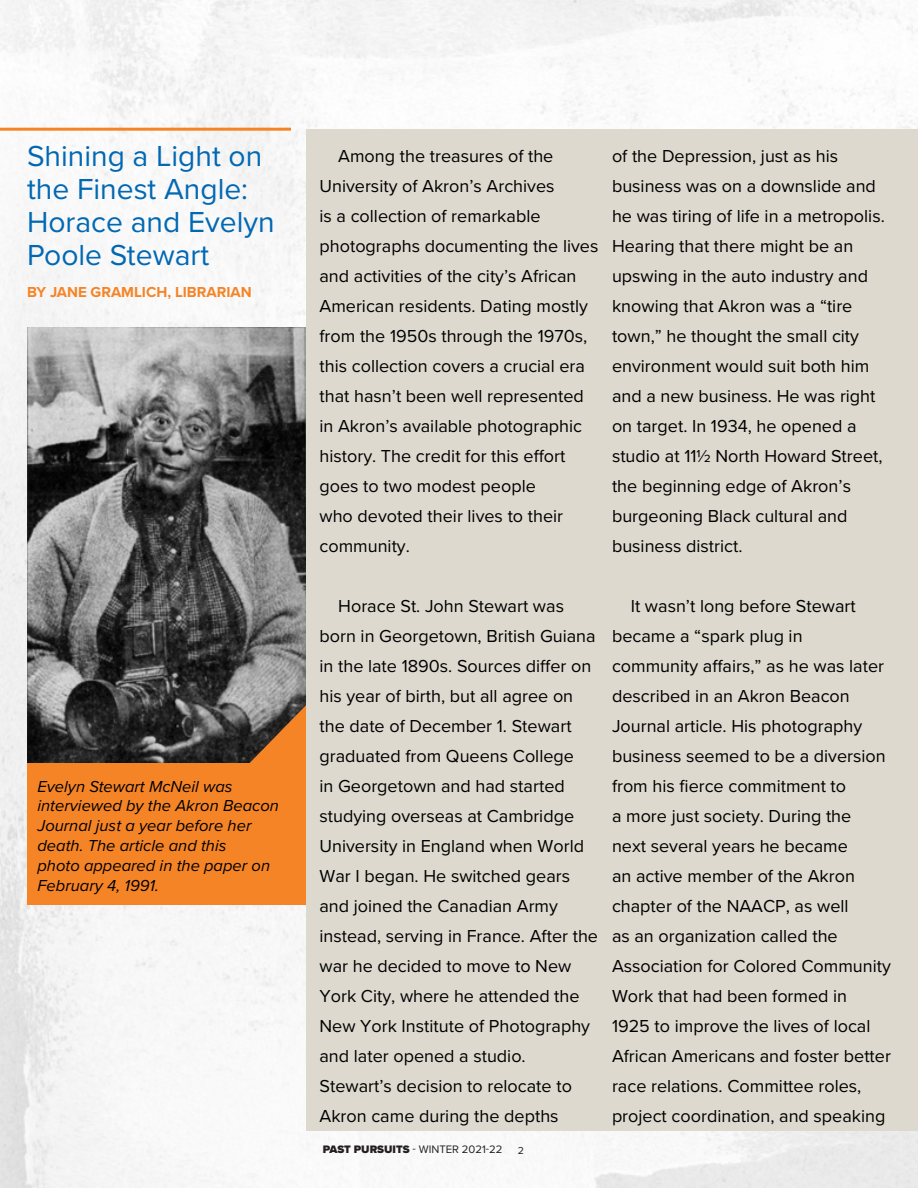
<style>
.page{position:relative;width:918px;height:1188px;background:#fff}
.page>*{position:absolute;margin:0;border:0;box-sizing:border-box;transform-origin:0 0}
.Headline_Text_-_Alig{font:30px/33px "Proxima Nova";color:#0168b3}
.Body_Text{font:18px/30px "Proxima Nova";color:#000}
.Byline_-_Centered{font:italic 16.5px/19.8px "Proxima Nova";color:#000}
.Byline_-_Centered-2{font:700 15px "Proxima Nova";color:#f58427}
.t1{font:11.25px "Proxima Nova";color:#231f20}
.Page_Number{font:10.5px "Proxima Nova";color:#231f20}
.s1{font-weight:900}
</style>
<div class="page">
<img style="left:0;top:0;width:918px;height:1188px">
<div style="left:306px;top:129px;width:612px;height:1002px;background:#ddd9cf"></div>
<hr style="left:0;top:128px;width:291px;height:3px;background:#f58427">
<img style="left:27px;top:327px;width:279px;height:436px">
<div style="left:27px;top:763px;width:279px;height:141px;background:#f58427"></div>
<svg style="left:241px;top:705px;width:65px;height:58px;background:#95643c"></svg>
<p class="Headline_Text_-_Alig" style="left:27px;top:138px;width:249px">Shining a Light on the Finest Angle:<br>Horace and Evelyn<br>Poole Stewart</p>
<p class="Byline_-_Centered-2" style="left:27px;top:281px;width:226px">BY JANE GRAMLICH, LIBRARIAN</p>
<p class="Byline_-_Centered" style="left:38px;top:775px;width:243px">Evelyn Stewart McNeil was interviewed by the Akron Beacon<br>Journal just a year before her death. The article and this<br>photo appeared in the paper on<br>February 4, 1991.</p>
<p class="Body_Text" style="left:320px;top:140px;width:280px;text-indent:19px">Among the treasures of the<br>University of Akron’s Archives<br>is a collection of remarkable photographs documenting the lives and activities of the city’s African<br>American residents. Dating mostly from the 1950s through the 1970s, this collection covers a crucial era that hasn’t been well represented in Akron’s available photographic history. The credit for this effort goes to two modest people<br>who devoted their lives to their community.</p>
<p class="Body_Text" style="left:612px;top:140px;width:274px">of the Depression, just as his business was on a downslide and he was tiring of life in a metropolis.<br>Hearing that there might be an upswing in the auto industry and knowing that Akron was a “tire town,” he thought the small city environment would suit both him and a new business. He was right on target. In 1934, he opened a studio at 11½ North Howard Street, the beginning edge of Akron’s burgeoning Black cultural and business district.</p>
<p class="Body_Text" style="left:320px;top:590px;width:280px;text-indent:19px">Horace St. John Stewart was born in Georgetown, British Guiana in the late 1890s. Sources differ on his year of birth, but all agree on the date of December 1. Stewart graduated from Queens College<br>in Georgetown and had started studying overseas at Cambridge<br>University in England when World<br>War I began. He switched gears and joined the Canadian Army instead, serving in France. After the war he decided to move to New<br>York City, where he attended the<br>New York Institute of Photography and later opened a studio.<br>Stewart’s decision to relocate to<br>Akron came during the depths</p>
<p class="t1" style="left:323px;top:1141px;width:181px"><span class="s1">PAST PURSUITS</span> - WINTER 2021-22</p>
<p class="Page_Number" style="left:518px;top:1143px;width:8px">2</p>
<p class="Body_Text" style="left:612px;top:590px;width:281px;text-indent:19px">It wasn’t long before Stewart became a “spark plug in community affairs,” as he was later described in an Akron Beacon<br>Journal article. His photography business seemed to be a diversion from his fierce commitment to<br>a more just society. During the<br>next several years he became<br>an active member of the Akron chapter of the NAACP, as well<br>as an organization called the<br>Association for Colored Community<br>Work that had been formed in<br>1925 to improve the lives of local<br>African Americans and foster better race relations. Committee roles, project coordination, and speaking</p>
</div>
